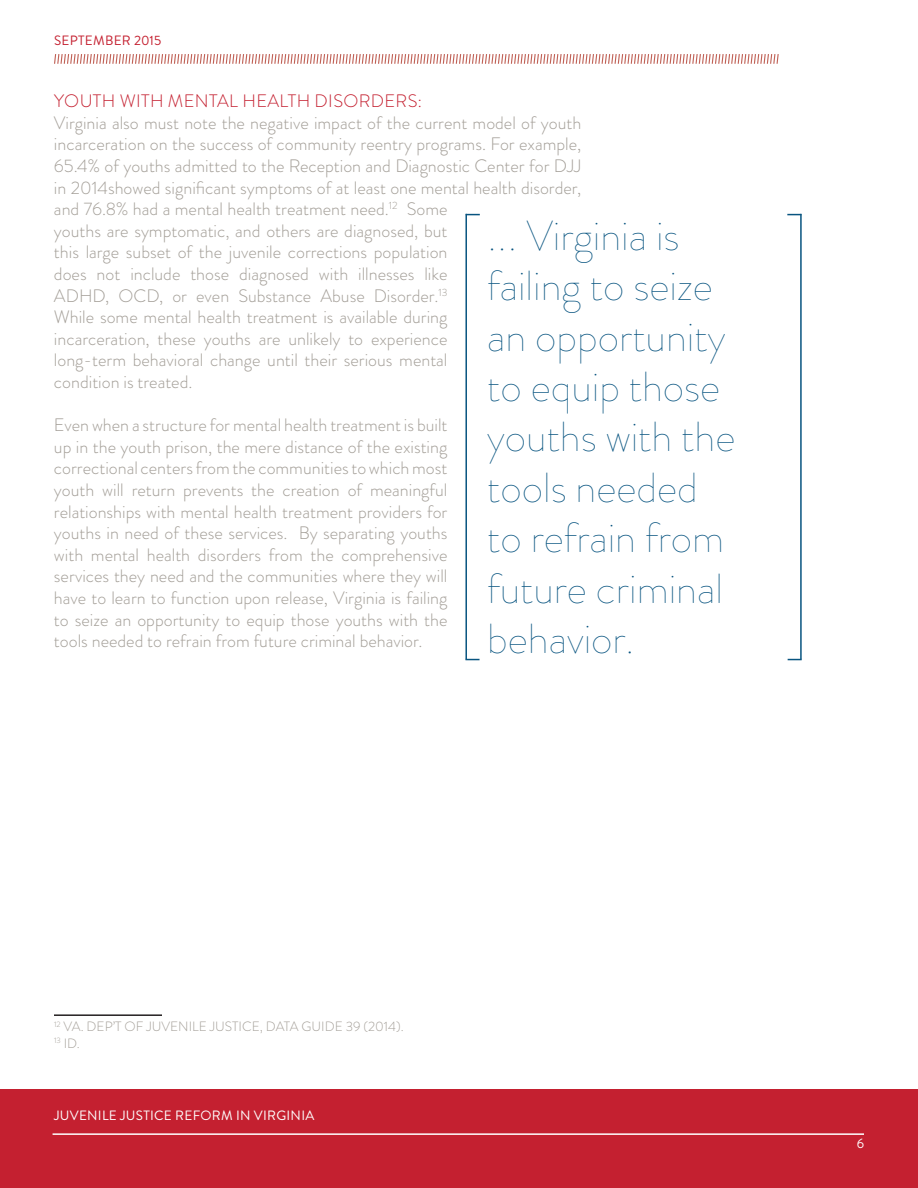
<style>
.page{position:relative;width:918px;height:1188px;background:#fff}
.page>*{position:absolute;margin:0;border:0;box-sizing:border-box;transform-origin:0 0}
.t1{font:100 42px/50.4px "Brandon Grotesque";color:#085480}
.t2{font:300 18px/21.6px "Brandon Grotesque";color:#a39e97}
.t3{font:300 18px "Brandon Grotesque";letter-spacing:.02em;color:#c42030}
.t4{font:300 13.5px/16.2px "Brandon Grotesque";color:#a39e97}
.t5{font:13.5px "Brandon Grotesque";letter-spacing:.02em;color:#fff}
.t6{font:13.5px "Brandon Grotesque";letter-spacing:.02em;color:#c42030}
</style>
<div class="page">
<div style="left:0;top:1089px;width:918px;height:99px;background:#c42030"></div>
<hr style="left:53px;top:1133px;width:811px;height:2px;background:#fff">
<svg style="left:54px;top:54px;width:725px;height:10px"></svg>
<hr style="left:54px;top:1014px;width:108px;height:2px;background:#231f20">
<hr style="left:465px;top:214px;width:2px;height:445px;background:#085480">
<svg style="left:467px;top:214px;width:13px;height:1px"></svg>
<svg style="left:465px;top:659px;width:15px;height:1px"></svg>
<hr style="left:800px;top:214px;width:2px;height:445px;background:#085480">
<svg style="left:787px;top:214px;width:13px;height:1px"></svg>
<svg style="left:788px;top:659px;width:14px;height:1px"></svg>
<p class="t6" style="left:54px;top:32px;width:109px">SEPTEMBER 2015</p>
<p class="t3" style="left:54px;top:89px;width:370px">YOUTH WITH MENTAL HEALTH DISORDERS:</p>
<p class="t2" style="left:54px;top:112px;width:529px">Virginia also must note the negative impact of the current model of youth incarceration on the success of community reentry programs. For example, 65.4% of youths admitted to the Reception and Diagnostic Center for DJJ in 2014showed significant symptoms of at least one mental health disorder, and 76.8% had a mental health treatment need.<sup>12</sup> Some<br>youths are symptomatic, and others are diagnosed, but<br>this large subset of the juvenile corrections population<br>does not include those diagnosed with illnesses like<br>ADHD, OCD, or even Substance Abuse Disorder.<sup>13<br></sup>While some mental health treatment is available during<br>incarceration, these youths are unlikely to experience<br>long-term behavioral change until their serious mental<br>condition is treated.</p>
<p class="t2" style="left:54px;top:414px;width:395px;text-align:justify">Even when a structure for mental health treatment is built up in the youth prison, the mere distance of the existing correctional centers from the communities to which most youth will return prevents the creation of meaningful relationships with mental health treatment providers for youths in need of these services. By separating youths with mental health disorders from the comprehensive services they need and the communities where they will have to learn to function upon release, Virginia is failing to seize an opportunity to equip those youths with the tools needed to refrain from future criminal behavior.</p>
<h1 class="t1" style="left:487px;top:210px;width:250px">... Virginia is failing to seize an opportunity to equip those youths with the tools needed to refrain from future criminal behavior.</h1>
<p class="t4" style="left:54px;top:1019px;width:351px"><sup>12</sup> VA. DEP’T OF JUVENILE JUSTICE, DATA GUIDE 39 (2014).<br><sup>13</sup> ID.</p>
<p class="t5" style="left:54px;top:1106px;width:262px">JUVENILE JUSTICE REFORM IN VIRGINIA</p>
<p class="t5" style="left:857px;top:1134px;width:9px">6</p>
</div>
